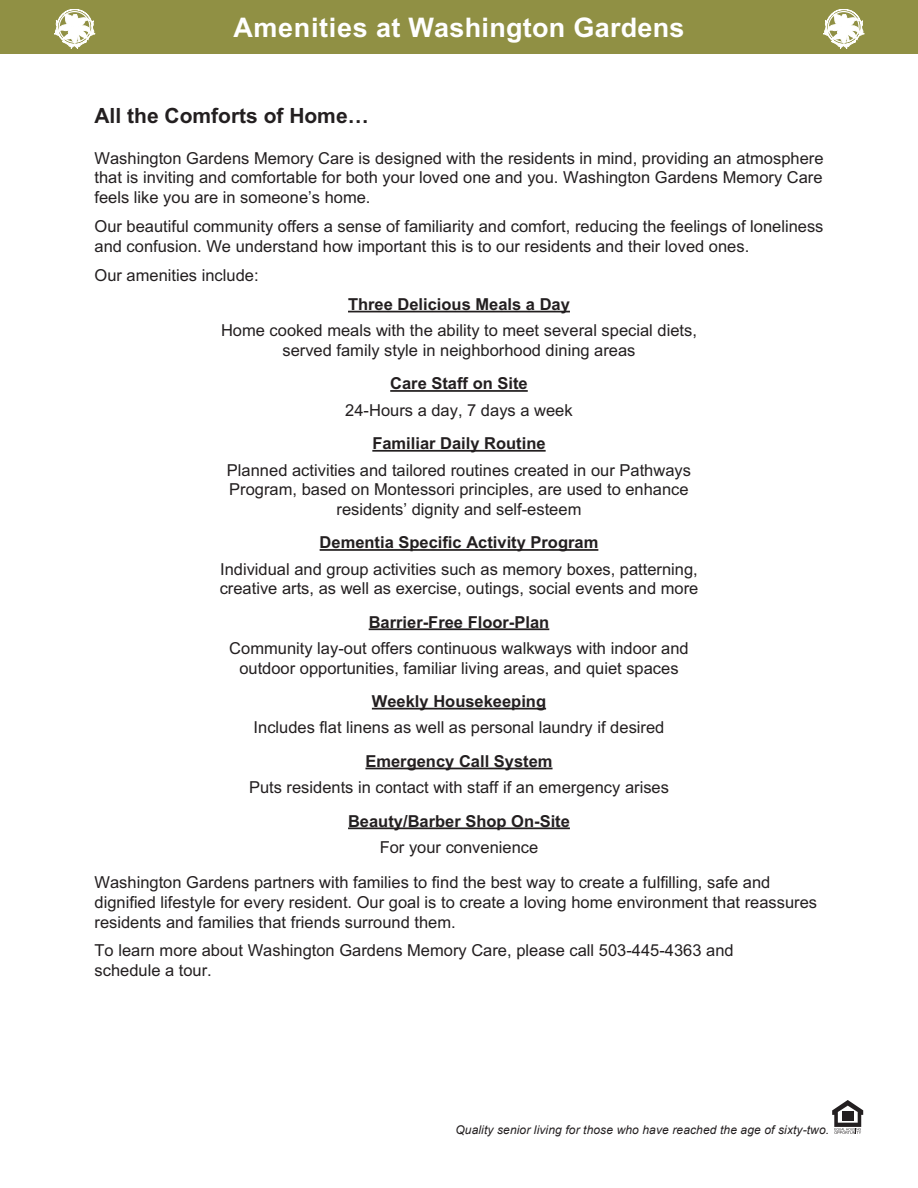
<style>
.page{position:relative;width:918px;height:1188px;background:#fff}
.page>*{position:absolute;margin:0;border:0;box-sizing:border-box;transform-origin:0 0}
.t1{font:700 27px "Arial";letter-spacing:.01em;color:#fff}
.t2{font:700 21px "Arial";color:#231f20}
.t3{font:16.5px/19.8px "Arial";color:#231f20}
.t4{font:700 16.5px "Arial";color:#231f20}
.t5{font:italic 12px "Arial";letter-spacing:.01em;color:#231f20}
</style>
<div class="page">
<svg style="left:832px;top:1100px;width:31px;height:34px"></svg>
<div style="left:842px;top:1111px;width:11px;height:5px;background:#231f20"></div>
<div style="left:842px;top:1116px;width:11px;height:5px;background:#231f20"></div>
<hr style="left:348px;top:311px;width:222px;height:1px;background:#231f20">
<hr style="left:390px;top:390px;width:138px;height:2px;background:#231f20">
<hr style="left:372px;top:450px;width:174px;height:2px;background:#231f20">
<hr style="left:320px;top:549px;width:278px;height:2px;background:#231f20">
<hr style="left:369px;top:628px;width:180px;height:2px;background:#231f20">
<hr style="left:372px;top:708px;width:174px;height:2px;background:#231f20">
<hr style="left:365px;top:768px;width:188px;height:1px;background:#231f20">
<hr style="left:348px;top:827px;width:222px;height:2px;background:#231f20">
<div style="left:0;top:0;width:918px;height:54px;background:#909044"></div>
<svg style="left:54px;top:9px;width:41px;height:40px"></svg>
<svg style="left:823px;top:9px;width:41px;height:40px"></svg>
<h1 class="t1" style="left:233px;top:9px;width:453px">Amenities at Washington Gardens</h1>
<p class="t2" style="left:94px;top:101px;width:276px">All the Comforts of Home…</p>
<p class="t3" style="left:94px;top:148px;width:731px;text-align:justify">Washington Gardens Memory Care is designed with the residents in mind, providing an atmosphere that is inviting and comfortable for both your loved one and you. Washington Gardens Memory Care feels like you are in someone’s home.</p>
<p class="t3" style="left:94px;top:216px;width:731px">Our beautiful community offers a sense of familiarity and comfort, reducing the feelings of loneliness and confusion. We understand how important this is to our residents and their loved ones.</p>
<p class="t3" style="left:94px;top:265px;width:166px">Our amenities include:</p>
<p class="t4" style="left:348px;top:293px;width:223px">Three Delicious Meals a Day</p>
<p class="t3" style="left:221px;top:321px;width:477px;text-align:center">Home cooked meals with the ability to meet several special diets, served family style in neighborhood dining areas</p>
<p class="t4" style="left:390px;top:372px;width:139px">Care Staff on Site</p>
<p class="t3" style="left:345px;top:400px;width:229px">24-Hours a day, 7 days a week</p>
<p class="t4" style="left:372px;top:432px;width:175px">Familiar Daily Routine</p>
<p class="t3" style="left:227px;top:460px;width:466px;text-align:center">Planned activities and tailored routines created in our Pathways<br>Program, based on Montessori principles, are used to enhance residents’ dignity and self-esteem</p>
<p class="t4" style="left:320px;top:531px;width:280px">Dementia Specific Activity Program</p>
<p class="t3" style="left:220px;top:559px;width:480px">Individual and group activities such as memory boxes, patterning, creative arts, as well as exercise, outings, social events and more</p>
<p class="t4" style="left:369px;top:610px;width:182px">Barrier-Free Floor-Plan</p>
<p class="t3" style="left:229px;top:639px;width:461px;text-align:center">Community lay-out offers continuous walkways with indoor and outdoor opportunities, familiar living areas, and quiet spaces</p>
<p class="t4" style="left:372px;top:690px;width:176px">Weekly Housekeeping</p>
<p class="t3" style="left:254px;top:718px;width:412px">Includes flat linens as well as personal laundry if desired</p>
<p class="t4" style="left:365px;top:749px;width:189px">Emergency Call System</p>
<p class="t3" style="left:249px;top:778px;width:422px">Puts residents in contact with staff if an emergency arises</p>
<p class="t4" style="left:348px;top:809px;width:223px">Beauty/Barber Shop On-Site</p>
<p class="t3" style="left:95px;top:830px;width:677px;line-height:34.8px;text-indent:285px">For your convenience<br>Washington Gardens partners with families to find the best way to create a fulfilling, safe and</p>
<p class="t3" style="left:95px;top:892px;width:724px">dignified lifestyle for every resident. Our goal is to create a loving home environment that reassures residents and families that friends surround them.</p>
<p class="t3" style="left:95px;top:941px;width:641px">To learn more about Washington Gardens Memory Care, please call 503-445-4363 and schedule a tour.</p>
<p class="t5" style="left:455px;top:1122px;width:375px">Quality senior living for those who have reached the age of sixty-two.</p>
</div>
